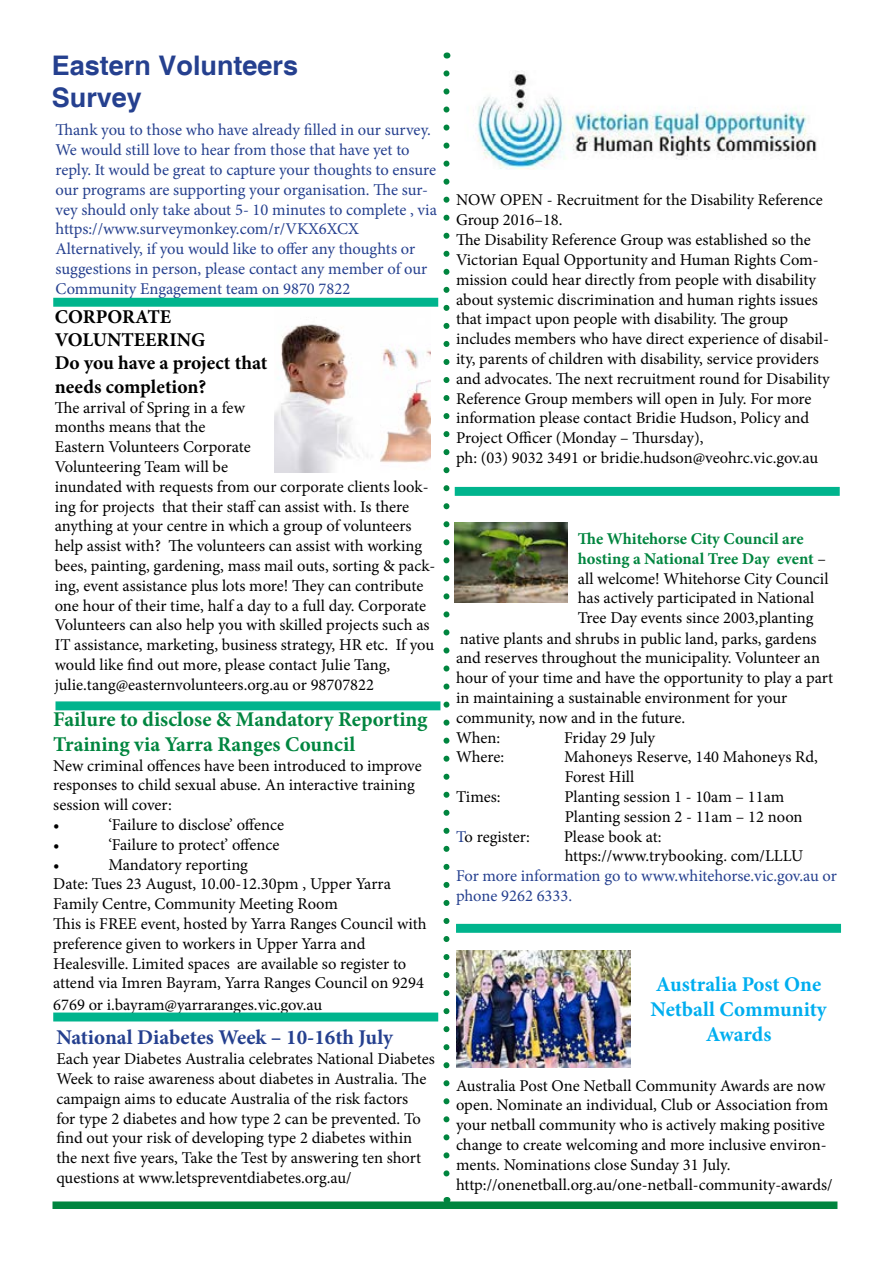
<style>
.page{position:relative;width:893px;height:1263px;background:#fff}
.page>*{position:absolute;margin:0;border:0;box-sizing:border-box;transform-origin:0 0}
.t1{font:700 27px/32.4px "Helvetica";color:#25408f}
.t2{font:700 21px/25.2px "Minion Pro";color:#00853f}
.t3{font:700 21px/25.2px "Minion Pro";color:#00aeef;text-align:center}
.t4{font:700 21px "Minion Pro";color:#25408f}
.t5{font:700 19.5px/23.4px "Minion Pro";color:#000}
.t6{font:16.5px/19.8px "Minion Pro";color:#000}
.t7{font:16.5px/19.8px "Minion Pro";letter-spacing:-.005em;color:#25408f}
.s1{font-weight:700;color:#00853f}
.s2{color:#25408f}
</style>
<div class="page">
<svg style="left:443px;top:73px;width:6px;height:1104px"></svg>
<div style="left:52px;top:1201px;width:785px;height:8px;background:#00853f"></div>
<div style="left:53px;top:298px;width:385px;height:9px;background:#00b48d;border:2px solid #00b48d"></div>
<div style="left:56px;top:701px;width:384px;height:9px;background:#00b48d;border:2px solid #00b48d"></div>
<div style="left:455px;top:487px;width:385px;height:9px;background:#00b48d;border:2px solid #00b48d"></div>
<div style="left:456px;top:924px;width:385px;height:9px;background:#00b48d;border:2px solid #00b48d"></div>
<img style="left:456px;top:950px;width:174px;height:118px">
<img style="left:455px;top:522px;width:112px;height:80px">
<img style="left:477px;top:70px;width:340px;height:99px">
<img style="left:274px;top:324px;width:157px;height:149px">
<div style="left:53px;top:1012px;width:385px;height:9px;background:#00b48d;border:2px solid #00b48d"></div>
<h1 class="t1" style="left:52px;top:51px;width:248px">Eastern Volunteers<br>Survey</h1>
<p class="t7" style="left:56px;top:120px;width:383px">Thank you to those who have already filled in our survey.<br>We would still love to hear from those that have yet to reply. It would be great to capture your thoughts to ensure our programs are supporting your organisation. The sur&shy;vey should only take about 5- 10 minutes to complete , via https://www.surveymonkey.com/r/VKX6XCX Alternatively, if you would like to offer any thoughts or suggestions in person, please contact any member of our Community Engagement team on 9870 7822</p>
<p class="t5" style="left:55px;top:304px;width:214px">CORPORATE<br>VOLUNTEERING<br>Do you have a project that needs completion?</p>
<p class="t6" style="left:55px;top:397px;width:382px">The arrival of Spring in a few<br>months means that the<br>Eastern Volunteers Corporate<br>Volunteering Team will be<br>inundated with requests from our corporate clients look&shy;ing for projects that their staff can assist with. Is there anything at your centre in which a group of volunteers help assist with? The volunteers can assist with working bees, painting, gardening, mass mail outs, sorting &amp; pack&shy;ing, event assistance plus lots more! They can contribute one hour of their time, half a day to a full day. Corporate Volunteers can also help you with skilled projects such as IT assistance, marketing, business strategy, HR etc. If you would like find out more, please contact Julie Tang, julie.tang@easternvolunteers.org.au or 98707822</p>
<p class="t2" style="left:53px;top:706px;width:376px">Failure to disclose &amp; Mandatory Reporting<br>Training via Yarra Ranges Council</p>
<p class="t6" style="left:53px;top:755px;width:370px">New criminal offences have been introduced to improve responses to child sexual abuse. An interactive training session will cover:<br>•</p>
<p class="t6" style="left:108px;top:815px;width:177px">‘Failure to disclose’ offence</p>
<p class="t6" style="left:53px;top:835px;width:8px">•</p>
<p class="t6" style="left:108px;top:835px;width:172px">‘Failure to protect’ offence</p>
<p class="t6" style="left:53px;top:854px;width:8px">•</p>
<p class="t6" style="left:53px;top:854px;width:375px;text-indent:55px">Mandatory reporting<br>Date: Tues 23 August, 10.00-12.30pm , Upper Yarra Family Centre, Community Meeting Room<br>This is FREE event, hosted by Yarra Ranges Council with preference given to workers in Upper Yarra and Healesville. Limited spaces are available so register to attend via Imren Bayram, Yarra Ranges Council on 9294</p>
<p class="t6" style="left:53px;top:995px;width:270px">6769 or i.bayram@yarraranges.vic.gov.au</p>
<p class="t4" style="left:56px;top:1023px;width:338px">National Diabetes Week – 10-16th July</p>
<p class="t6" style="left:56px;top:1049px;width:380px">Each year Diabetes Australia celebrates National Diabetes Week to raise awareness about diabetes in Australia. The campaign aims to educate Australia of the risk factors<br>for type 2 diabetes and how type 2 can be prevented. To find out your risk of developing type 2 diabetes within the next five years, Take the Test by answering ten short questions at www.letspreventdiabetes.org.au/</p>
<p class="t6" style="left:456px;top:190px;width:375px">NOW OPEN - Recruitment for the Disability Reference Group 2016–18.<br>The Disability Reference Group was established so the Victorian Equal Opportunity and Human Rights Com&shy;mission could hear directly from people with disability about systemic discrimination and human rights issues that impact upon people with disability. The group includes members who have direct experience of disabil&shy;ity, parents of children with disability, service providers and advocates. The next recruitment round for Disability Reference Group members will open in July. For more information please contact Bridie Hudson, Policy and Project Officer (Monday – Thursday),<br>ph: (03) 9032 3491 or bridie.hudson@veohrc.vic.gov.au</p>
<p class="t6" style="left:578px;top:529px;width:252px"><span class="s1">The Whitehorse City Council are hosting a National Tree Day event</span> – all welcome! Whitehorse City Council has actively participated in National Tree Day events since 2003,planting</p>
<p class="t6" style="left:456px;top:628px;width:379px">native plants and shrubs in public land, parks, gardens and reserves throughout the municipality. Volunteer an hour of your time and have the opportunity to play a part in maintaining a sustainable environment for your community, now and in the future.<br>When:</p>
<p class="t6" style="left:564px;top:727px;width:93px">Friday 29 July</p>
<p class="t6" style="left:456px;top:747px;width:50px">Where:</p>
<p class="t6" style="left:564px;top:747px;width:255px">Mahoneys Reserve, 140 Mahoneys Rd,<br>Forest Hill</p>
<p class="t6" style="left:456px;top:787px;width:46px">Times:</p>
<p class="t6" style="left:564px;top:787px;width:240px">Planting session 1 - 10am – 11am<br>Planting session 2 - 11am – 12 noon</p>
<p class="t6" style="left:456px;top:826px;width:76px"><span class="s2">T</span>o register:</p>
<p class="t6" style="left:564px;top:826px;width:241px">Please book at: https://www.trybooking. com/LLLU</p>
<p class="t7" style="left:456px;top:866px;width:382px">For more information go to www.whitehorse.vic.gov.au or phone 9262 6333.</p>
<p class="t3" style="left:651px;top:971px;width:178px">Australia Post One<br>Netball Community<br>Awards</p>
<p class="t6" style="left:456px;top:1075px;width:378px">Australia Post One Netball Community Awards are now open. Nominate an individual, Club or Association from your netball community who is actively making positive change to create welcoming and more inclusive environ&shy;ments. Nominations close Sunday 31 July. http://onenetball.org.au/one-netball-community-awards/</p>
</div>
